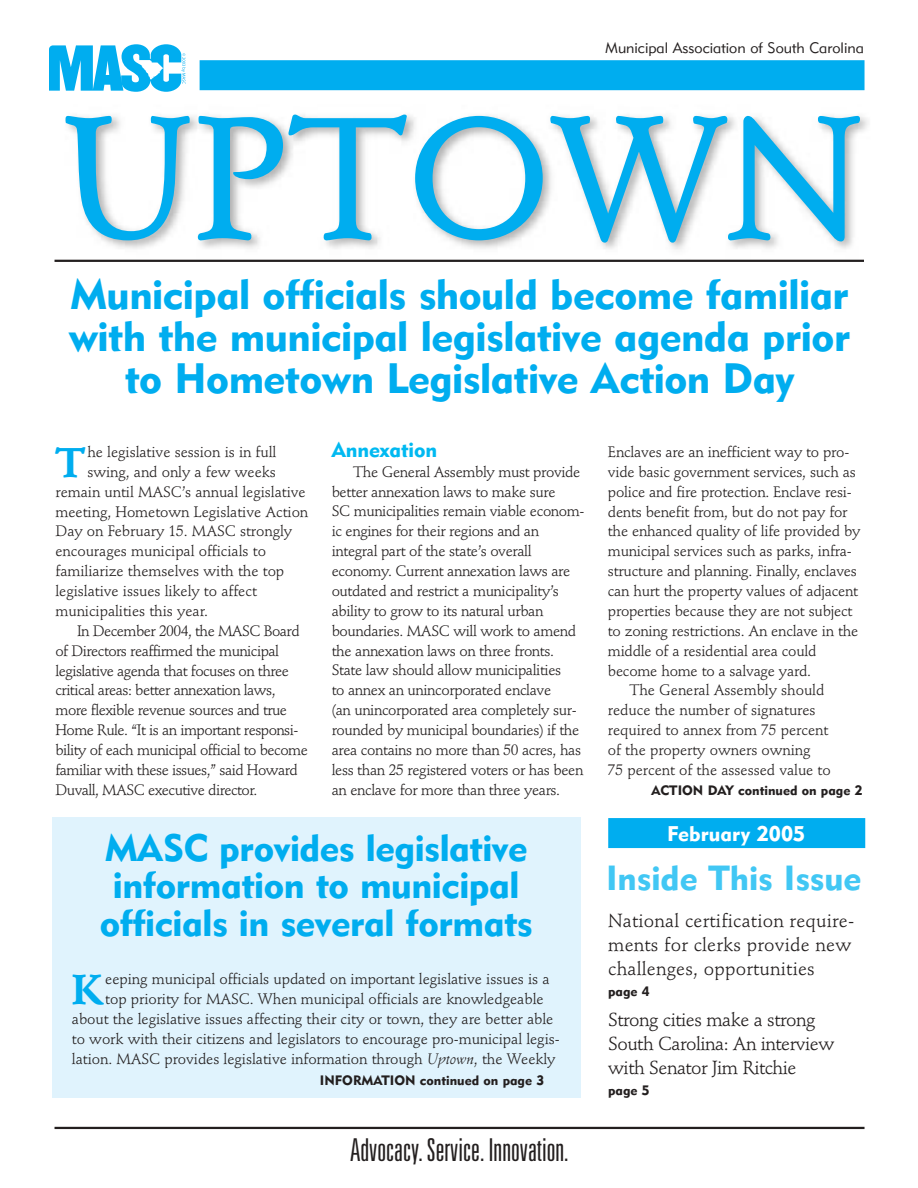
<style>
.page{position:relative;width:918px;height:1188px;background:#fff}
.page>*{position:absolute;margin:0;border:0;box-sizing:border-box;transform-origin:0 0}
.t1{font:500 171px "Stempel Schneidler";color:#00adef}
.t2{font:42px/42px "Geometric 415 BT Black A";letter-spacing:-.01em;color:#00adef;text-align:center}
.t3{font:700 41.25px "Stempel Schneidler";color:#00adef}
.t4{font:37.5px/37.5px "Geometric 415 BT Black A";letter-spacing:-.01em;color:#00adef;text-align:center}
.t5{font:34.5px "Geometric 415 BT Black A";color:#41c7f4}
.t6{font:300 ultra-condensed 31.5px "Univers";color:#231f1f}
.t7{font:21px "Geometric 415 BT Black A";color:#fff}
.t8{font:21px "Geometric 415 BT Black A";color:#00b9f1}
.t9{font:18.75px/24px "Stempel Schneidler";letter-spacing:.01em;color:#231f1f}
.t10{font:18.75px/24px "Stempel Schneidler";letter-spacing:-.025em;color:#231f1f}
.t11{font:15px/19.8px "Stempel Schneidler";letter-spacing:-.015em;color:#231f1f}
.t12{font:15px "Stempel Schneidler";letter-spacing:-.035em;color:#231f1f}
.t13{font:15px "Geometric 415 BT Lite A";color:#231f1f}
.t14{font:13.5px "Geometric 415 BT Black A";color:#231f1f}
.s1{font-style:italic}
</style>
<div class="page">
<hr style="left:55px;top:1127px;width:810px;height:2px;background:#231f1f">
<img style="left:54px;top:82px;width:814px;height:180px">
<div style="left:200px;top:60px;width:665px;height:30px;background:#00adef"></div>
<hr style="left:55px;top:260px;width:809px;height:2px;background:#231f1f">
<div style="left:608px;top:818px;width:257px;height:30px;background:#00adef"></div>
<svg style="left:49px;top:44px;width:137px;height:48px"></svg>
<div style="left:42px;top:93px;width:155px;height:9px;background:#fff"></div>
<div style="left:176px;top:90px;width:21px;height:12px;background:#fff"></div>
<div style="left:52px;top:817px;width:528px;height:280px;background:#e0f3fd"></div>
<p class="t13" style="left:605px;top:42px;width:260px">Municipal Association of South Carolina</p>
<h1 class="t1" style="left:61px;top:109px;width:802px">UPTOWN</h1>
<h2 class="t2" style="left:69px;top:277px;width:783px">Municipal officials should become familiar with the municipal legislative agenda prior to Hometown Legislative Action Day</h2>
<h3 class="t3" style="left:56px;top:446px;width:31px">T</h3>
<p class="t11" style="left:87px;top:443px;width:191px">he legislative session is in full</p>
<p class="t11" style="left:87px;top:463px;width:190px">swing, and only a few weeks</p>
<p class="t11" style="left:56px;top:483px;width:252px">remain until MASC’s annual legislative</p>
<p class="t11" style="left:56px;top:503px;width:254px">meeting, Hometown Legislative Action</p>
<p class="t11" style="left:56px;top:523px;width:238px">Day on February 15. MASC strongly</p>
<p class="t11" style="left:56px;top:543px;width:212px">encourages municipal officials to</p>
<p class="t11" style="left:56px;top:563px;width:230px">familiarize themselves with the top</p>
<p class="t11" style="left:56px;top:583px;width:203px">legislative issues likely to affect</p>
<p class="t11" style="left:56px;top:602px;width:154px">municipalities this year.</p>
<p class="t12" style="left:77px;top:624px;width:224px">In December 2004, the MASC Board</p>
<p class="t12" style="left:56px;top:644px;width:225px">of Directors reaffirmed the municipal</p>
<p class="t12" style="left:56px;top:664px;width:235px">legislative agenda that focuses on three</p>
<p class="t12" style="left:56px;top:684px;width:222px">critical areas: better annexation laws,</p>
<p class="t12" style="left:56px;top:704px;width:233px">more flexible revenue sources and true</p>
<p class="t12" style="left:56px;top:724px;width:244px">Home Rule. “It is an important responsi-</p>
<p class="t12" style="left:56px;top:744px;width:254px">bility of each municipal official to become</p>
<p class="t12" style="left:56px;top:764px;width:244px">familiar with these issues,” said Howard</p>
<p class="t12" style="left:56px;top:783px;width:203px">Duvall, MASC executive director.</p>
<h3 class="t8" style="left:332px;top:442px;width:107px">Annexation</h3>
<p class="t11" style="left:332px;top:463px;width:254px;text-indent:22px">The General Assembly must provide better annexation laws to make sure<br>SC municipalities remain viable econom&shy;ic engines for their regions and an integral part of the state’s overall economy. Current annexation laws are outdated and restrict a municipality’s ability to grow to its natural urban boundaries. MASC will work to amend the annexation laws on three fronts.<br>State law should allow municipalities<br>to annex an unincorporated enclave<br>(an unincorporated area completely sur&shy;rounded by municipal boundaries) if the area contains no more than 50 acres, has less than 25 registered voters or has been an enclave for more than three years.</p>
<h3 class="t4" style="left:100px;top:833px;width:435px">MASC provides legislative information to municipal officials in several formats</h3>
<h3 class="t3" style="left:72px;top:973px;width:33px">K</h3>
<p class="t11" style="left:105px;top:971px;width:446px">eeping municipal officials updated on important legislative issues is a</p>
<p class="t11" style="left:105px;top:990px;width:440px">top priority for MASC. When municipal officials are knowledgeable</p>
<p class="t11" style="left:72px;top:1010px;width:483px">about the legislative issues affecting their city or town, they are better able</p>
<p class="t11" style="left:72px;top:1030px;width:489px">to work with their citizens and legislators to encourage pro-municipal legis-</p>
<p class="t11" style="left:72px;top:1050px;width:485px">lation. MASC provides legislative information through <span class="s1">Uptown</span>, the Weekly</p>
<p class="t14" style="left:320px;top:1075px;width:226px">INFORMATION continued on page 3</p>
<h3 class="t6" style="left:350px;top:1138px;width:220px">Advocacy. Service. Innovation.</h3>
<p class="t11" style="left:608px;top:443px;width:243px">Enclaves are an inefficient way to pro-</p>
<p class="t11" style="left:608px;top:463px;width:250px">vide basic government services, such as</p>
<p class="t11" style="left:608px;top:483px;width:245px">police and fire protection. Enclave resi-</p>
<p class="t11" style="left:608px;top:503px;width:241px">dents benefit from, but do not pay for</p>
<p class="t11" style="left:608px;top:523px;width:254px">the enhanced quality of life provided by</p>
<p class="t11" style="left:608px;top:543px;width:245px">municipal services such as parks, infra-</p>
<p class="t11" style="left:608px;top:563px;width:251px">structure and planning. Finally, enclaves</p>
<p class="t11" style="left:608px;top:583px;width:252px">can hurt the property values of adjacent</p>
<p class="t11" style="left:608px;top:602px;width:246px">properties because they are not subject</p>
<p class="t11" style="left:608px;top:622px;width:252px">to zoning restrictions. An enclave in the</p>
<p class="t11" style="left:608px;top:642px;width:210px">middle of a residential area could</p>
<p class="t11" style="left:608px;top:662px;width:205px">become home to a salvage yard.</p>
<p class="t11" style="left:629px;top:682px;width:196px">The General Assembly should</p>
<p class="t11" style="left:608px;top:702px;width:209px">reduce the number of signatures</p>
<p class="t11" style="left:608px;top:722px;width:222px">required to annex from 75 percent</p>
<p class="t11" style="left:608px;top:742px;width:204px">of the property owners owning</p>
<p class="t11" style="left:608px;top:761px;width:225px">75 percent of the assessed value to</p>
<p class="t14" style="left:651px;top:785px;width:213px">ACTION DAY continued on page 2</p>
<h3 class="t7" style="left:667px;top:826px;width:140px">February 2005</h3>
<h3 class="t5" style="left:606px;top:865px;width:257px">Inside This Issue</h3>
<p class="t9" style="left:608px;top:911px;width:248px">National certification require&shy;ments for clerks provide new challenges, opportunities</p>
<p class="t14" style="left:608px;top:987px;width:43px">page 4</p>
<p class="t10" style="left:608px;top:1010px;width:228px">Strong cities make a strong<br>South Carolina: An interview with Senator Jim Ritchie</p>
<p class="t14" style="left:608px;top:1086px;width:43px">page 5</p>
</div>
